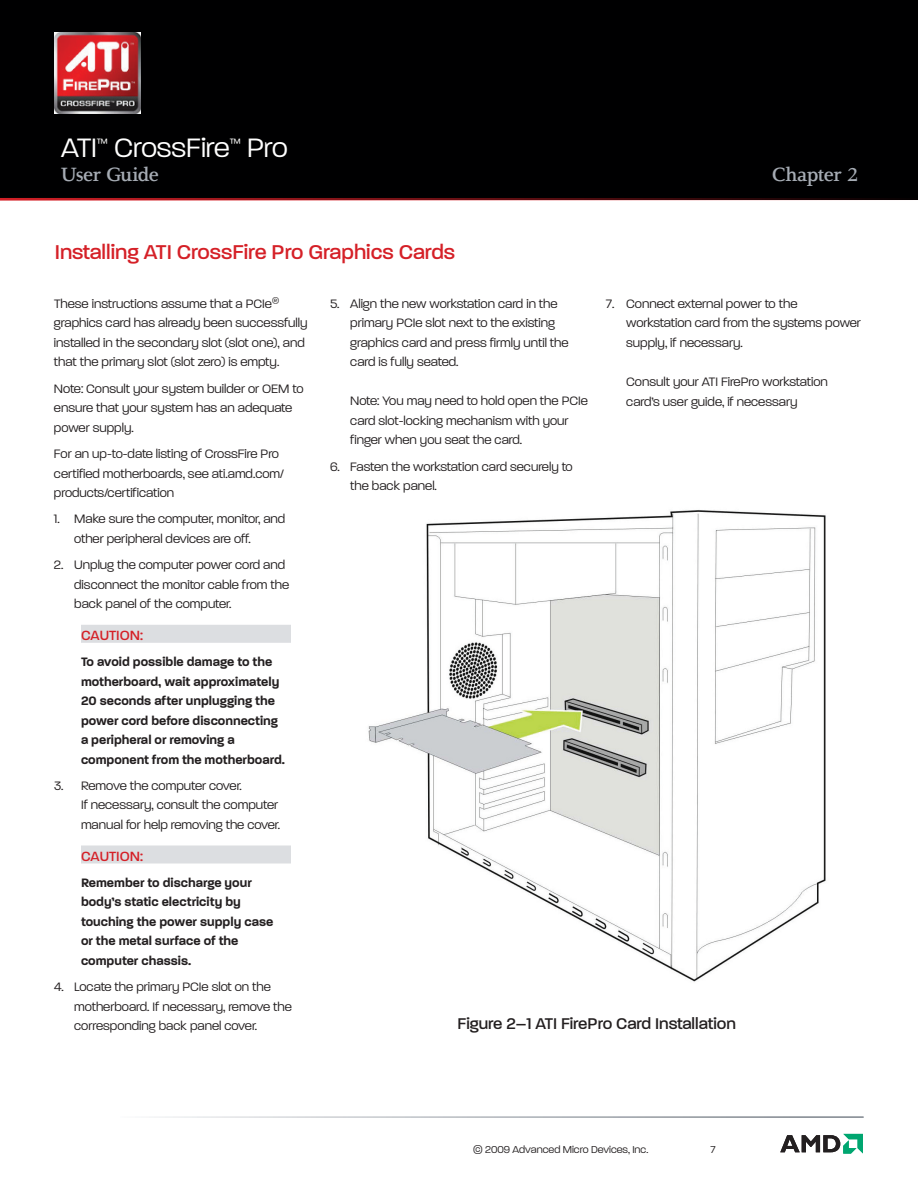
<style>
.page{position:relative;width:918px;height:1188px;background:#fff}
.page>*{position:absolute;margin:0;border:0;box-sizing:border-box;transform-origin:0 0}
.t1{font:300 36px "Paralucent";letter-spacing:-.005em;color:#fff}
.t2{font:500 27px "Paralucent";color:#d52027}
.t3{font:500 21px "Paralucent";color:#231f20}
.t4{font:900 19.5px "Alexandra BL";letter-spacing:-.01em;color:#a6acb4}
.t5{font:500 18px "Paralucent";color:#d52027}
.t6{font:300 16.5px/19.5px "Paralucent";color:#231f20}
.t7{font:600 16.5px/19.5px "Paralucent";color:#231f20}
.t8{font:300 14.4px "Paralucent";color:#fff}
.t9{font:300 13.5px "Paralucent";color:#231f20}
</style>
<div class="page">
<div style="left:0;top:0;width:918px;height:200px;background:#000001"></div>
<hr style="left:0;top:198px;width:918px;height:3px;background:#d52027">
<img style="left:54px;top:32px;width:87px;height:81px">
<svg style="left:780px;top:1134px;width:83px;height:20px"></svg>
<div style="left:81px;top:625px;width:210px;height:18px;background:#dcdee1"></div>
<div style="left:81px;top:846px;width:210px;height:18px;background:#dcdee1"></div>
<img style="left:368px;top:510px;width:458px;height:472px">
<h1 class="t1" style="left:61px;top:128px;width:37px">ATI</h1>
<p class="t8" style="left:97px;top:134px;width:12px">™</p>
<h1 class="t1" style="left:114px;top:128px;width:117px">CrossFire</h1>
<p class="t8" style="left:230px;top:134px;width:12px">™</p>
<h1 class="t1" style="left:247px;top:128px;width:42px">Pro</h1>
<p class="t4" style="left:61px;top:162px;width:99px">User Guide</p>
<p class="t4" style="left:772px;top:162px;width:87px">Chapter 2</p>
<h2 class="t2" style="left:55px;top:238px;width:402px">Installing ATI CrossFire Pro Graphics Cards</h2>
<p class="t6" style="left:54px;top:293px;width:255px">These instructions assume that a PCIe<sup>® </sup>graphics card has already been successfully installed in the secondary slot (slot one), and that the primary slot (slot zero) is empty.</p>
<p class="t6" style="left:54px;top:378px;width:251px">Note: Consult your system builder or OEM to ensure that your system has an adequate power supply.</p>
<p class="t6" style="left:54px;top:443px;width:231px">For an up-to-date listing of CrossFire Pro certified motherboards, see ati.amd.com/ products/certification</p>
<p class="t6" style="left:74px;top:509px;width:213px;text-indent:-20px">1. Make sure the computer, monitor, and other peripheral devices are off.</p>
<p class="t6" style="left:74px;top:555px;width:216px;text-indent:-20px">2. Unplug the computer power cord and disconnect the monitor cable from the back panel of the computer.</p>
<p class="t5" style="left:81px;top:625px;width:64px">CAUTION:</p>
<p class="t7" style="left:81px;top:652px;width:206px">To avoid possible damage to the motherboard, wait approximately<br>20 seconds after unplugging the power cord before disconnecting a peripheral or removing a component from the motherboard.</p>
<p class="t6" style="left:81px;top:775px;width:200px;text-indent:-27px">3. Remove the computer cover.<br>If necessary, consult the computer manual for help removing the cover.</p>
<p class="t5" style="left:81px;top:846px;width:64px">CAUTION:</p>
<p class="t7" style="left:81px;top:872px;width:194px">Remember to discharge your body’s static electricity by touching the power supply case or the metal surface of the computer chassis.</p>
<p class="t6" style="left:74px;top:976px;width:219px;text-indent:-20px">4. Locate the primary PCIe slot on the motherboard. If necessary, remove the corresponding back panel cover.</p>
<p class="t6" style="left:350px;top:293px;width:220px;text-indent:-20px">5. Align the new workstation card in the primary PCIe slot next to the existing graphics card and press firmly until the card is fully seated.</p>
<p class="t6" style="left:350px;top:391px;width:239px">Note: You may need to hold open the PCIe card slot-locking mechanism with your finger when you seat the card.</p>
<p class="t6" style="left:350px;top:456px;width:224px;text-indent:-20px">6. Fasten the workstation card securely to the back panel.</p>
<p class="t6" style="left:626px;top:293px;width:236px;text-indent:-20px">7. Connect external power to the workstation card from the systems power supply, if necessary.</p>
<p class="t6" style="left:626px;top:371px;width:203px">Consult your ATI FirePro workstation card’s user guide, if necessary</p>
<p class="t3" style="left:458px;top:1012px;width:280px">Figure 2–1 ATI FirePro Card Installation</p>
<p class="t9" style="left:473px;top:1142px;width:176px">© 2009 Advanced Micro Devices, Inc.</p>
<p class="t9" style="left:711px;top:1142px;width:7px">7</p>
</div>
